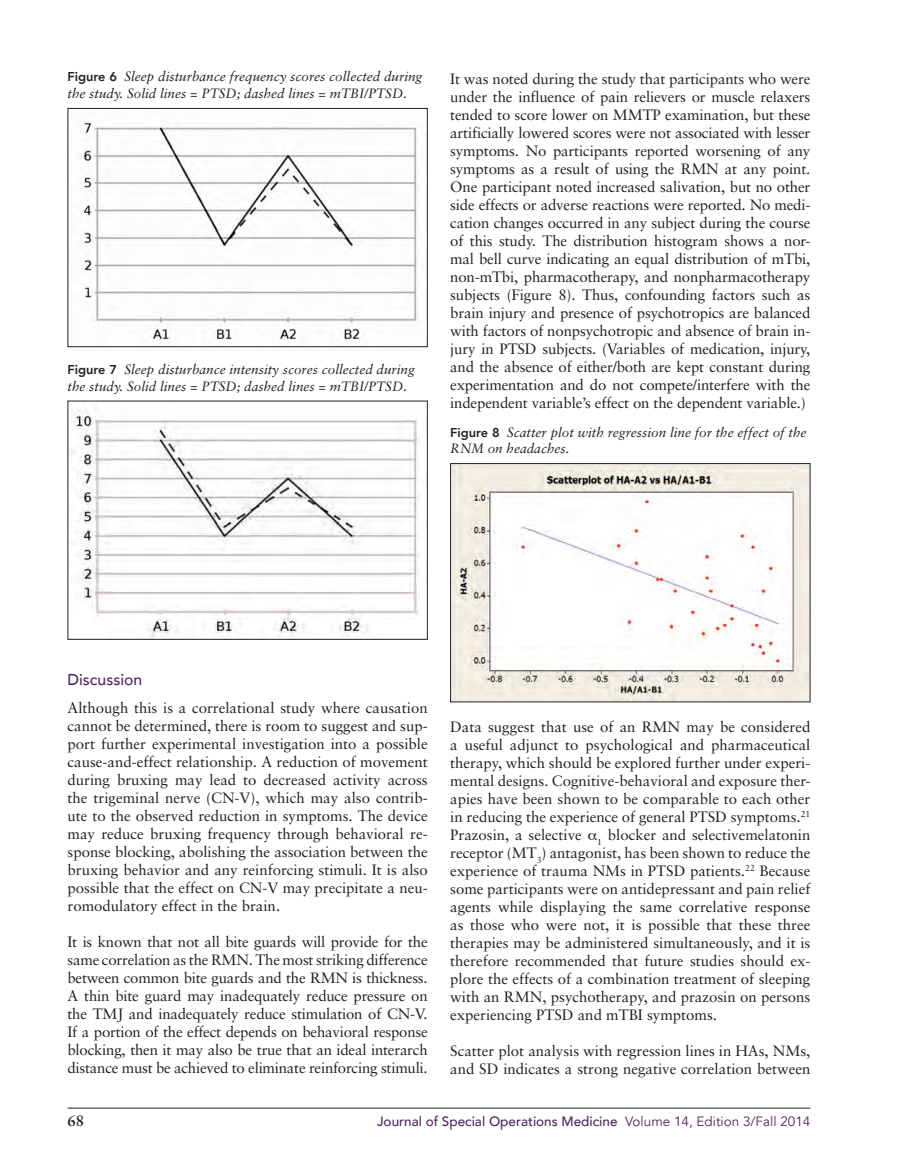
<style>
.page{position:relative;width:905px;height:1175px;background:#fff}
.page>*{position:absolute;margin:0;border:0;box-sizing:border-box;transform-origin:0 0}
.t1{font:500 15.75px "Avenir";color:#512562}
.t2{font:15px/18px "Sabon";color:#231f20;text-align:justify}
.t3{font:700 15px "Sabon";color:#231f20}
.t4{font:italic 13.5px/16.5px "Sabon";color:#231f20}
.t5{font:500 13.5px "Avenir";color:#512562}
.s1{font-family:"Avenir";font-weight:800;font-style:normal;font-size:12.75px}
.s2{font-weight:400}
</style>
<div class="page">
<hr style="left:68px;top:1107px;width:742px;height:1px;background:#231f20">
<img style="left:70px;top:408px;width:350px;height:229px">
<img style="left:452px;top:465px;width:356px;height:235px">
<div style="left:450px;top:463px;width:360px;height:239px;border:1px solid #231f20"></div>
<img style="left:78px;top:121px;width:340px;height:221px">
<div style="left:68px;top:108px;width:360px;height:239px;border:1px solid #231f20"></div>
<p class="t4" style="left:68px;top:68px;width:356px"><span class="s1">Figure 6</span> Sleep disturbance frequency scores collected during the study. Solid lines = PTSD; dashed lines = mTBI/PTSD.</p>
<p class="t4" style="left:68px;top:361px;width:349px"><span class="s1">Figure 7</span> Sleep disturbance intensity scores collected during the study. Solid lines = PTSD; dashed lines = mTBI/PTSD.</p>
<p class="t2" style="left:450px;top:69px;width:362px">It was noted during the study that participants who were under the influence of pain relievers or muscle relaxers tended to score lower on MMTP examination, but these artificially lowered scores were not associated with lesser symptoms. No participants reported worsening of any symptoms as a result of using the RMN at any point.<br>One participant noted increased salivation, but no other side effects or adverse reactions were reported. No medi&shy;cation changes occurred in any subject during the course of this study. The distribution histogram shows a nor&shy;mal bell curve indicating an equal distribution of mTbi, non-mTbi, pharmacotherapy, and nonpharmacotherapy subjects (Figure 8). Thus, confounding factors such as brain injury and presence of psychotropics are balanced with factors of nonpsychotropic and absence of brain in&shy;jury in PTSD subjects. (Variables of medication, injury, and the absence of either/both are kept constant during experimentation and do not compete/interfere with the independent variable’s effect on the dependent variable.)</p>
<p class="t4" style="left:450px;top:424px;width:358px"><span class="s1">Figure 8</span> Scatter plot with regression line for the effect of the<br>RNM on headaches.</p>
<p class="t1" style="left:68px;top:669px;width:76px">Discussion</p>
<p class="t2" style="left:68px;top:698px;width:362px">Although this is a correlational study where causation cannot be determined, there is room to suggest and sup&shy;port further experimental investigation into a possible cause-and-effect relationship. A reduction of movement during bruxing may lead to decreased activity across the trigeminal nerve (CN-V), which may also contrib&shy;ute to the observed reduction in symptoms. The device may reduce bruxing frequency through behavioral re&shy;sponse blocking, abolishing the association between the bruxing behavior and any reinforcing stimuli. It is also possible that the effect on CN-V may precipitate a neu&shy;romodulatory effect in the brain.</p>
<p class="t2" style="left:68px;top:932px;width:362px">It is known that not all bite guards will provide for the same correlation as the RMN. The most striking difference between common bite guards and the RMN is thickness.<br>A thin bite guard may inadequately reduce pressure on the TMJ and inadequately reduce stimulation of CN-V.<br>If a portion of the effect depends on behavioral response blocking, then it may also be true that an ideal interarch distance must be achieved to eliminate reinforcing stimuli.</p>
<p class="t2" style="left:450px;top:717px;width:362px">Data suggest that use of an RMN may be considered a useful adjunct to psychological and pharmaceutical therapy, which should be explored further under experi&shy;mental designs. Cognitive-behavioral and exposure ther&shy;apies have been shown to be comparable to each other in reducing the experience of general PTSD symptoms.<sup>21<br></sup>Prazosin, a selective <sub>1</sub> blocker and selectivemelatonin receptor (MT<sub>3</sub>) antagonist, has been shown to reduce the experience of trauma NMs in PTSD patients.<sup>22</sup> Because some participants were on antidepressant and pain relief agents while displaying the same correlative response as those who were not, it is possible that these three therapies may be administered simultaneously, and it is therefore recommended that future studies should ex&shy;plore the effects of a combination treatment of sleeping with an RMN, psychotherapy, and prazosin on persons experiencing PTSD and mTBI symptoms.</p>
<p class="t2" style="left:450px;top:1041px;width:361px">Scatter plot analysis with regression lines in HAs, NMs, and SD indicates a strong negative correlation between</p>
<p class="t3" style="left:68px;top:1112px;width:14px">68</p>
<p class="t5" style="left:377px;top:1113px;width:435px">Journal of Special Operations Medicine <span class="s2">Volume 14, Edition 3/Fall 2014</span></p>
</div>
